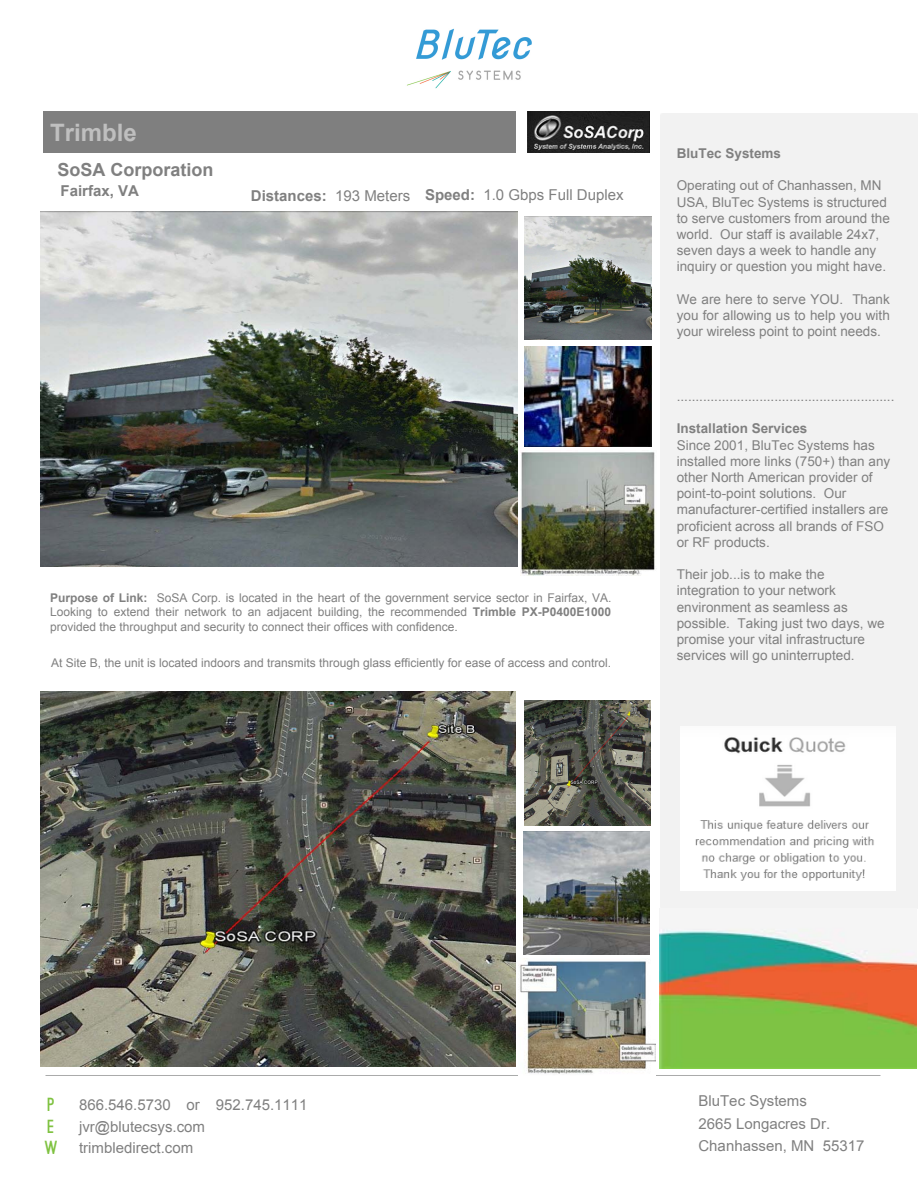
<style>
.page{position:relative;width:918px;height:1188px;background:#fff}
.page>*{position:absolute;margin:0;border:0;box-sizing:border-box;transform-origin:0 0}
.t1{font:700 24px "Arial";color:#bfbfbf}
.t2{font:700 18px "Arial";color:#808080}
.t3{font:900 18px/21.6px "Ostrich Sans";color:#7fc241}
.t4{font:15px/21.5px "Arial";color:#808080}
.t5{font:700 15px "Arial";color:#808080}
.t6{font:13.5px/16.2px "Arial";color:#808080}
.t7{font:700 13.5px "Arial";color:#808080}
.t8{font:12px/14.4px "Arial";color:#808080;text-align:justify}
.s1{font-weight:700}
</style>
<div class="page">
<img style="left:660px;top:113px;width:258px;height:955px">
<hr style="left:46px;top:1075px;width:835px;height:1px;background:#aaabab">
<img style="left:680px;top:726px;width:215px;height:164px">
<img style="left:527px;top:112px;width:123px;height:41px">
<img style="left:41px;top:211px;width:476px;height:355px">
<img style="left:525px;top:216px;width:127px;height:124px">
<img style="left:524px;top:346px;width:128px;height:101px">
<img style="left:521px;top:452px;width:134px;height:123px">
<img style="left:41px;top:691px;width:474px;height:375px">
<img style="left:525px;top:700px;width:126px;height:125px">
<img style="left:524px;top:832px;width:126px;height:122px">
<img style="left:520px;top:958px;width:136px;height:116px">
<img style="left:407px;top:28px;width:125px;height:61px">
<h1 class="t1" style="left:50px;top:115px;width:88px">Trimble</h1>
<h2 class="t2" style="left:58px;top:157px;width:158px">SoSA Corporation</h2>
<p class="t5" style="left:61px;top:180px;width:80px">Fairfax, VA</p>
<p class="t4" style="left:251px;top:184px;width:374px"><span class="s1">Distances:</span> 193 Meters <span class="s1">Speed:</span> 1.0 Gbps Full Duplex</p>
<p class="t8" style="left:50px;top:591px;width:563px"><span class="s1">Purpose of Link:</span> SoSA Corp. is located in the heart of the government service sector in Fairfax, VA.<br>Looking to extend their network to an adjacent building, the recommended <span class="s1">Trimble PX-P0400E1000 </span>provided the throughput and security to connect their offices with confidence.</p>
<p class="t8" style="left:51px;top:656px;width:562px">At Site B, the unit is located indoors and transmits through glass efficiently for ease of access and control.</p>
<p class="t7" style="left:677px;top:144px;width:106px">BluTec Systems</p>
<p class="t6" style="left:677px;top:178px;width:215px">Operating out of Chanhassen, MN USA, BluTec Systems is structured to serve customers from around the world. Our staff is available 24x7, seven days a week to handle any inquiry or question you might have.</p>
<p class="t6" style="left:677px;top:291px;width:215px;text-align:justify">We are here to serve YOU. Thank you for allowing us to help you with your wireless point to point needs.</p>
<p class="t6" style="left:677px;top:388px;width:219px">..........................................................</p>
<p class="t7" style="left:677px;top:419px;width:132px">Installation Services</p>
<p class="t6" style="left:677px;top:437px;width:215px">Since 2001, BluTec Systems has installed more links (750+) than any other North American provider of point-to-point solutions. Our manufacturer-certified installers are proficient across all brands of FSO or RF products.</p>
<p class="t6" style="left:677px;top:566px;width:209px">Their job...is to make the integration to your network environment as seamless as possible. Taking just two days, we promise your vital infrastructure services will go uninterrupted.</p>
<h2 class="t3" style="left:45px;top:1094px;width:14px">P<br>E<br>W</h2>
<p class="t4" style="left:698px;top:1090px;width:167px;line-height:22.5px">BluTec Systems<br>2665 Longacres Dr.<br>Chanhassen, MN 55317</p>
<p class="t4" style="left:79px;top:1094px;width:230px">866.546.5730 or 952.745.1111 jvr@blutecsys.com trimbledirect.com</p>
</div>
